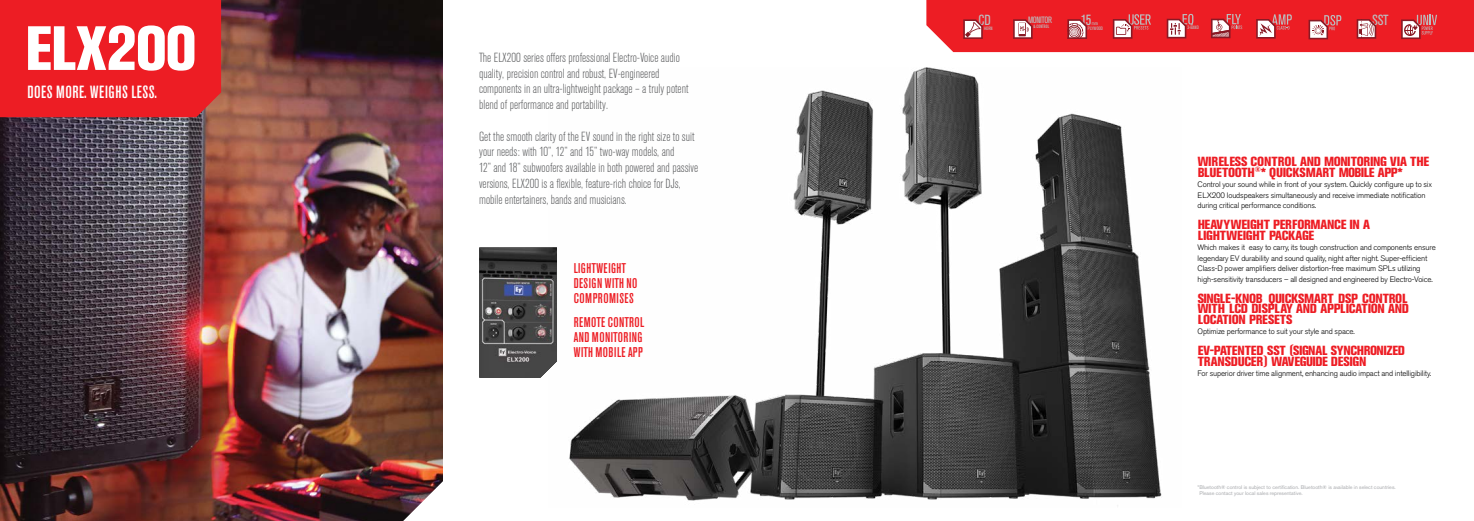
<style>
.page{position:relative;width:1474px;height:521px;background:#fff}
.page>*{position:absolute;margin:0;border:0;box-sizing:border-box;transform-origin:0 0}
.t1{font:800 condensed 61.86px "Akzidenz Grotesk Pro";letter-spacing:-.02em;color:#fff}
.t2{font:500 condensed 17.5px "Akzidenz Grotesk Pro";letter-spacing:.03em;color:#fff}
.t3{font:condensed 14.61px "Akzidenz Grotesk Pro";color:#bcbec0}
.t4{font:condensed 14.53px "Akzidenz Grotesk Pro";color:#bcbec0}
.t5{font:500 condensed 14px/15px "Akzidenz Grotesk Pro";letter-spacing:.03em;color:#ed1d24}
.t6{font:300 condensed 13.12px/15.8px "Akzidenz Grotesk Pro";color:#58595b}
.t7{font:800 condensed 13.12px/10.5px "Akzidenz Grotesk Pro";letter-spacing:-.01em;color:#ed1d24}
.t8{font:800 condensed 13.12px/10.5px "Akzidenz Grotesk Pro";letter-spacing:-.03em;color:#ed1d24}
.t9{font:condensed 9.1px "Akzidenz Grotesk Pro";letter-spacing:-.04em;color:#bcbec0}
.t10{font:300 7.88px/10.5px "Akzidenz Grotesk Pro";letter-spacing:-.02em;color:#000}
.t11{font:5.25px/6.3px "Akzidenz Grotesk Pro";color:#a7a9ac}
.t12{font:condensed 4.9px "Akzidenz Grotesk Pro";color:#bcbec0}
.t13{font:500 condensed 4.81px "Akzidenz Grotesk Pro";letter-spacing:.03em;color:#bcbec0}
.t14{font:condensed 4.81px "Akzidenz Grotesk Pro";color:#bcbec0}
</style>
<div class="page">
<img style="left:0;top:0;width:442px;height:521px">
<div style="left:0;top:0;width:221px;height:117px;background:#ed1d24"></div>
<img style="left:569px;top:68px;width:593px;height:438px">
<img style="left:479px;top:247px;width:78px;height:131px">
<img style="left:403px;top:456px;width:40px;height:65px">
<svg style="left:926px;top:0;width:547px;height:52px;background:#e73239"></svg>
<h1 class="t1" style="left:25px;top:8px;width:173px">ELX200</h1>
<h2 class="t2" style="left:27px;top:80px;width:131px">DOES MORE. WEIGHS LESS.</h2>
<h3 class="t6" style="left:479px;top:49px;width:211px">The ELX200 series offers professional Electro-Voice audio quality, precision control and robust, EV-engineered components in an ultra-lightweight package – a truly potent blend of performance and portability.</h3>
<p class="t6" style="left:479px;top:128px;width:220px">Get the smooth clarity of the EV sound in the right size to suit your needs: with 10”, 12” and 15” two-way models, and<br>12” and 18” subwoofers available in both powered and passive versions, ELX200 is a flexible, feature-rich choice for DJs, mobile entertainers, bands and musicians.</p>
<h3 class="t5" style="left:573px;top:260px;width:65px">LIGHTWEIGHT<br>DESIGN WITH NO<br>COMPROMISES</h3>
<h3 class="t5" style="left:573px;top:314px;width:72px;text-align:justify">REMOTE CONTROL AND MONITORING WITH MOBILE APP</h3>
<h3 class="t4" style="left:978px;top:10px;width:14px">CD</h3>
<p class="t14" style="left:984px;top:25px;width:10px">HORN</p>
<h3 class="t3" style="left:1081px;top:10px;width:12px">15</h3>
<h3 class="t4" style="left:1371px;top:10px;width:18px">SST</h3>
<p class="t12" style="left:1087px;top:25px;width:17px">PLYWOOD</p>
<p class="t9" style="left:1028px;top:14px;width:25px">MONITOR</p>
<p class="t13" style="left:1033px;top:23px;width:17px">&amp; CONTROL</p>
<p class="t12" style="left:1187px;top:24px;width:13px">3-BAND</p>
<h3 class="t7" style="left:1197px;top:156px;width:233px">WIRELESS CONTROL AND MONITORING VIA THE<br>BLUETOOTH<sup>®</sup>* QUICKSMART MOBILE APP*</h3>
<p class="t10" style="left:1197px;top:179px;width:236px">Control your sound while in front of your system. Quickly configure up to six<br>ELX200 loudspeakers simultaneously and receive immediate notification during critical performance conditions.</p>
<h3 class="t8" style="left:1197px;top:219px;width:174px">HEAVYWEIGHT PERFORMANCE IN A<br>LIGHTWEIGHT PACKAGE</h3>
<p class="t10" style="left:1197px;top:242px;width:240px">Which makes it easy to carry, its tough construction and components ensure legendary EV durability and sound quality, night after night. Super-efficient Class-D power amplifiers deliver distortion-free maximum SPLs utilizing high-sensitivity transducers – all designed and engineered by Electro-Voice.</p>
<h3 class="t7" style="left:1197px;top:293px;width:213px;text-align:justify">SINGLE-KNOB QUICKSMART DSP CONTROL WITH LCD DISPLAY AND APPLICATION AND LOCATION PRESETS</h3>
<p class="t10" style="left:1197px;top:326px;width:158px">Optimize performance to suit your style and space.</p>
<h3 class="t8" style="left:1197px;top:345px;width:209px">EV-PATENTED SST (SIGNAL SYNCHRONIZED<br>TRANSDUCER) WAVEGUIDE DESIGN</h3>
<p class="t10" style="left:1197px;top:368px;width:235px">For superior driver time alignment, enhancing audio impact and intelligibility.</p>
<p class="t11" style="left:1199px;top:484px;width:198px;text-indent:-2px">*Bluetooth® control is subject to certification. Bluetooth® is available in select countries.<br>Please contact your local sales representative.</p>
</div>
